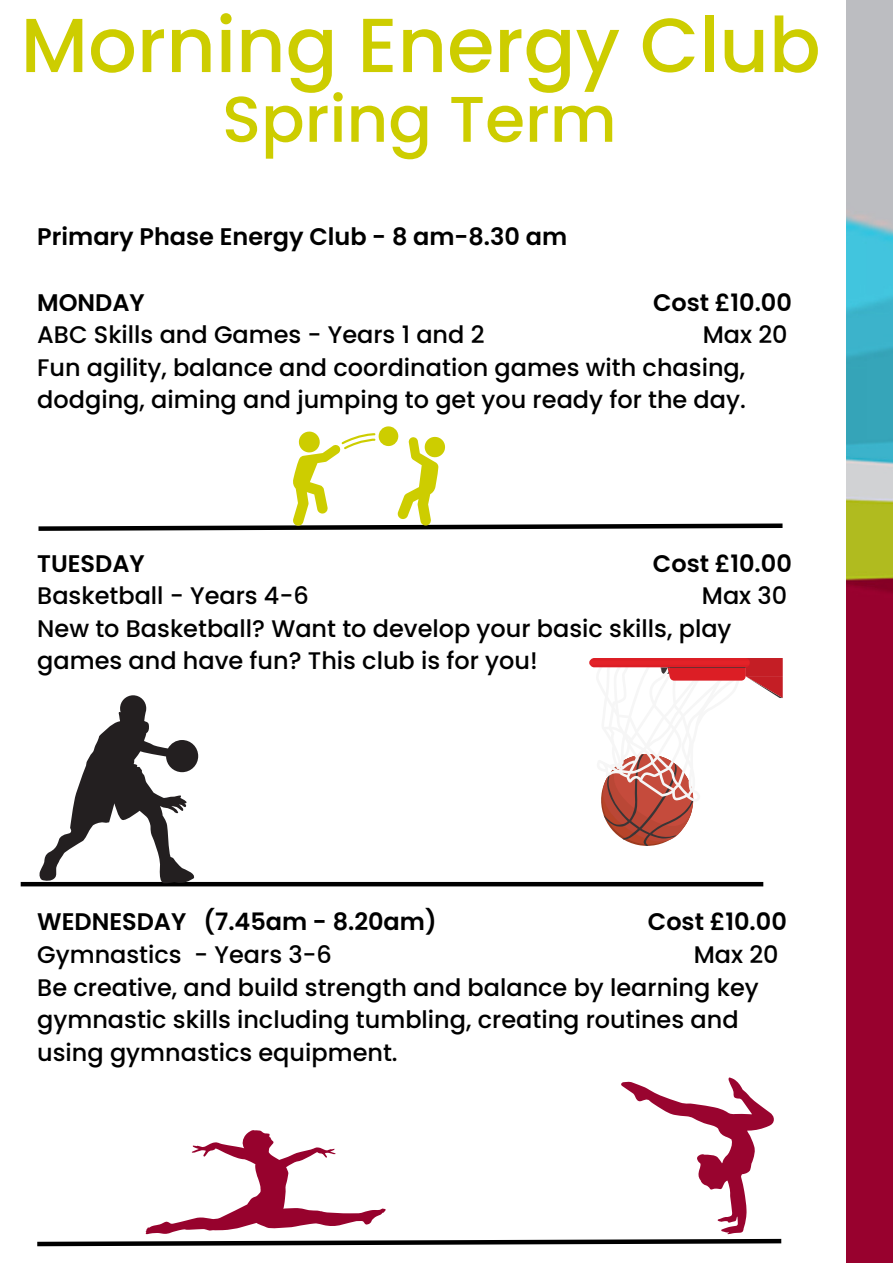
<style>
.page{position:relative;width:893px;height:1264px;background:#fff}
.page>*{position:absolute;margin:0;border:0;box-sizing:border-box;transform-origin:0 0}
.t1{font:500 76.5px "Poppins";color:#cdcd00}
.t2{font:500 64.5px "Poppins";color:#cdcd00}
.t3{font:500 24px/32.5px "Poppins";color:#000}
.t4{font:600 24px "Poppins";color:#000}
</style>
<div class="page">
<img style="left:846px;top:0;width:46px;height:1262px">
<hr style="left:21px;top:882px;width:742px;height:4px;background:#000">
<svg style="left:589px;top:658px;width:193px;height:188px"></svg>
<hr style="left:667px;top:667px;width:78px;height:1px;background:#393536">
<svg style="left:39px;top:695px;width:159px;height:188px"></svg>
<svg style="left:37px;top:1077px;width:745px;height:170px"></svg>
<svg style="left:378px;top:426px;width:20px;height:20px"></svg>
<svg style="left:38px;top:431px;width:745px;height:100px"></svg>
<p class="t1" style="left:21px;top:-8px;width:801px">Morning Energy Club</p>
<p class="t2" style="left:222px;top:74px;width:396px">Spring Term</p>
<p class="t4" style="left:37px;top:220px;width:531px">Primary Phase Energy Club - 8 am-8.30 am</p>
<p class="t4" style="left:37px;top:285px;width:109px">MONDAY</p>
<p class="t4" style="left:653px;top:285px;width:140px">Cost £10.00</p>
<p class="t3" style="left:37px;top:318px;width:448px">ABC Skills and Games - Years 1 and 2</p>
<p class="t3" style="left:702px;top:318px;width:86px">Max 20</p>
<p class="t3" style="left:37px;top:351px;width:710px">Fun agility, balance and coordination games with chasing, dodging, aiming and jumping to get you ready for the day.</p>
<p class="t4" style="left:37px;top:546px;width:109px">TUESDAY</p>
<p class="t4" style="left:653px;top:546px;width:140px">Cost £10.00</p>
<p class="t3" style="left:37px;top:579px;width:273px">Basketball - Years 4-6</p>
<p class="t3" style="left:701px;top:579px;width:87px">Max 30</p>
<p class="t3" style="left:37px;top:612px;width:695px">New to Basketball? Want to develop your basic skills, play games and have fun? This club is for you!</p>
<p class="t4" style="left:37px;top:905px;width:401px">WEDNESDAY (7.45am - 8.20am)</p>
<p class="t4" style="left:648px;top:905px;width:140px">Cost £10.00</p>
<p class="t3" style="left:37px;top:938px;width:296px">Gymnastics - Years 3-6</p>
<p class="t3" style="left:693px;top:938px;width:86px">Max 20</p>
<p class="t3" style="left:37px;top:970px;width:723px">Be creative, and build strength and balance by learning key gymnastic skills including tumbling, creating routines and using gymnastics equipment.</p>
</div>
